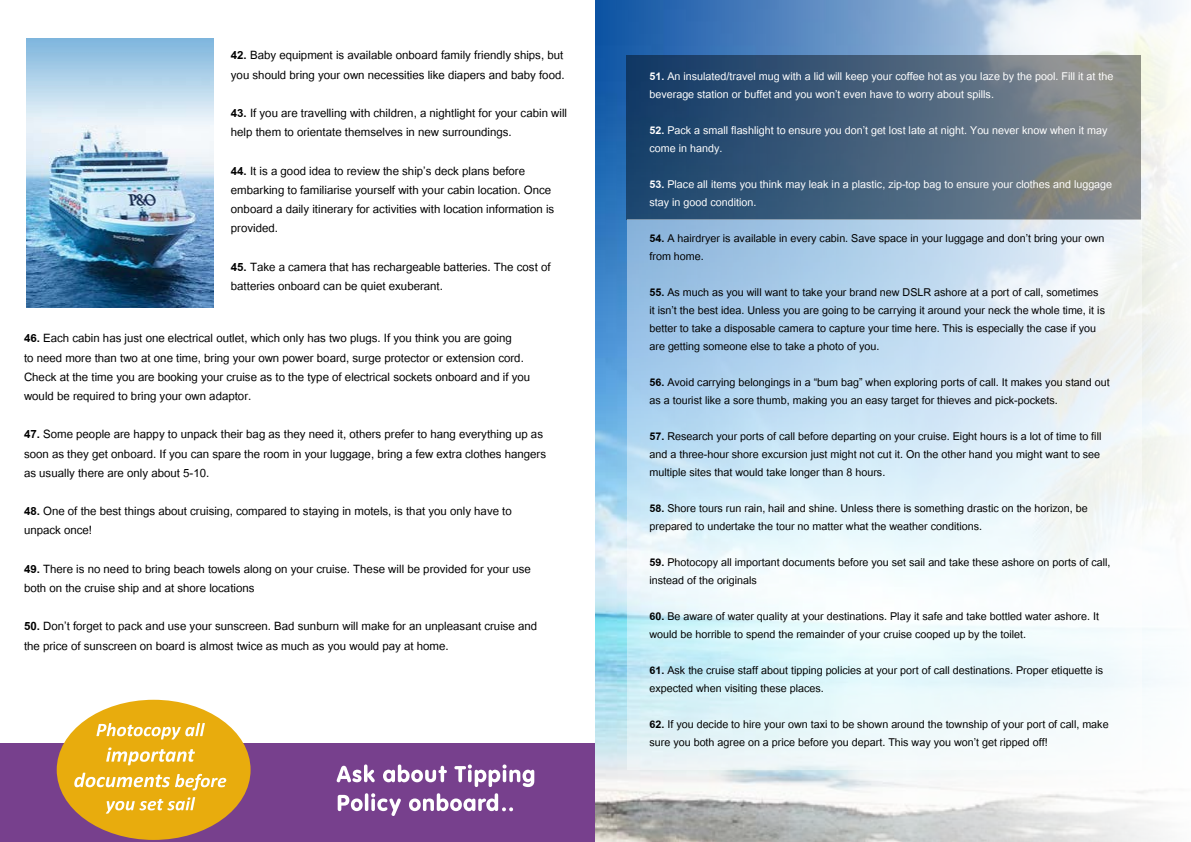
<style>
.page{position:relative;width:1191px;height:842px;background:#fff}
.page>*{position:absolute;margin:0;border:0;box-sizing:border-box;transform-origin:0 0}
.t1{font:16px/19.2px "Utsaah";color:#000}
.t2{font:15px/18px "Utsaah";color:#000}
.t3{font:15px/18px "Utsaah";color:#fff}
.s1{font-weight:700}
</style>
<div class="page">
<div style="left:0;top:743px;width:595px;height:98px;background:#77408d"></div>
<img style="left:595px;top:0;width:587px;height:842px">
<div style="left:57px;top:700px;width:193px;height:140px;background:#e8ac0d;border-radius:50%"></div>
<svg style="left:626px;top:56px;width:515px;height:164px;background:#4e657c"></svg>
<svg style="left:627px;top:220px;width:514px;height:550px"></svg>
<svg style="left:106px;top:797px;width:89px;height:17px"></svg>
<svg style="left:74px;top:773px;width:152px;height:17px"></svg>
<svg style="left:106px;top:747px;width:89px;height:18px"></svg>
<svg style="left:96px;top:723px;width:109px;height:16px"></svg>
<svg style="left:338px;top:793px;width:175px;height:23px"></svg>
<svg style="left:337px;top:764px;width:197px;height:23px"></svg>
<img style="left:26px;top:39px;width:187px;height:269px">
<p class="t1" style="left:231px;top:47px;width:335px"><span class="s1">42.</span> Baby equipment is available onboard family friendly ships, but you should bring your own necessities like diapers and baby food.</p>
<p class="t1" style="left:231px;top:105px;width:338px"><span class="s1">43.</span> If you are travelling with children, a nightlight for your cabin will help them to orientate themselves in new surroundings.</p>
<p class="t1" style="left:231px;top:162px;width:325px"><span class="s1">44.</span> It is a good idea to review the ship’s deck plans before embarking to familiarise yourself with your cabin location. Once onboard a daily itinerary for activities with location information is provided.</p>
<p class="t1" style="left:231px;top:258px;width:321px"><span class="s1">45.</span> Take a camera that has rechargeable batteries. The cost of batteries onboard can be quiet exuberant.</p>
<p class="t1" style="left:24px;top:330px;width:508px"><span class="s1">46.</span> Each cabin has just one electrical outlet, which only has two plugs. If you think you are going<br>to need more than two at one time, bring your own power board, surge protector or extension cord.<br>Check at the time you are booking your cruise as to the type of electrical sockets onboard and if you would be required to bring your own adaptor.</p>
<p class="t1" style="left:24px;top:426px;width:523px"><span class="s1">47.</span> Some people are happy to unpack their bag as they need it, others prefer to hang everything up as soon as they get onboard. If you can spare the room in your luggage, bring a few extra clothes hangers as usually there are only about 5-10.</p>
<p class="t1" style="left:24px;top:503px;width:489px"><span class="s1">48.</span> One of the best things about cruising, compared to staying in motels, is that you only have to unpack once!</p>
<p class="t1" style="left:24px;top:560px;width:508px"><span class="s1">49.</span> There is no need to bring beach towels along on your cruise. These will be provided for your use both on the cruise ship and at shore locations</p>
<p class="t1" style="left:24px;top:618px;width:515px"><span class="s1">50.</span> Don’t forget to pack and use your sunscreen. Bad sunburn will make for an unpleasant cruise and the price of sunscreen on board is almost twice as much as you would pay at home.</p>
<p class="t3" style="left:649px;top:69px;width:465px"><span class="s1">51.</span> An insulated/travel mug with a lid will keep your coffee hot as you laze by the pool. Fill it at the beverage station or buffet and you won’t even have to worry about spills.</p>
<p class="t3" style="left:649px;top:123px;width:459px"><span class="s1">52.</span> Pack a small flashlight to ensure you don’t get lost late at night. You never know when it may come in handy.</p>
<p class="t3" style="left:649px;top:177px;width:464px"><span class="s1">53.</span> Place all items you think may leak in a plastic, zip-top bag to ensure your clothes and luggage stay in good condition.</p>
<p class="t2" style="left:649px;top:231px;width:456px"><span class="s1">54.</span> A hairdryer is available in every cabin. Save space in your luggage and don’t bring your own from home.</p>
<p class="t2" style="left:649px;top:285px;width:457px"><span class="s1">55.</span> As much as you will want to take your brand new DSLR ashore at a port of call, sometimes it isn’t the best idea. Unless you are going to be carrying it around your neck the whole time, it is better to take a disposable camera to capture your time here. This is especially the case if you are getting someone else to take a photo of you.</p>
<p class="t2" style="left:649px;top:375px;width:462px"><span class="s1">56.</span> Avoid carrying belongings in a “bum bag” when exploring ports of call. It makes you stand out as a tourist like a sore thumb, making you an easy target for thieves and pick-pockets.</p>
<p class="t2" style="left:649px;top:429px;width:453px;text-align:justify"><span class="s1">57.</span> Research your ports of call before departing on your cruise. Eight hours is a lot of time to fill and a three-hour shore excursion just might not cut it. On the other hand you might want to see multiple sites that would take longer than 8 hours.</p>
<p class="t2" style="left:649px;top:501px;width:440px"><span class="s1">58.</span> Shore tours run rain, hail and shine. Unless there is something drastic on the horizon, be prepared to undertake the tour no matter what the weather conditions.</p>
<p class="t2" style="left:649px;top:555px;width:462px"><span class="s1">59.</span> Photocopy all important documents before you set sail and take these ashore on ports of call, instead of the originals</p>
<p class="t2" style="left:649px;top:609px;width:451px"><span class="s1">60.</span> Be aware of water quality at your destinations. Play it safe and take bottled water ashore. It would be horrible to spend the remainder of your cruise cooped up by the toilet.</p>
<p class="t2" style="left:649px;top:663px;width:455px"><span class="s1">61.</span> Ask the cruise staff about tipping policies at your port of call destinations. Proper etiquette is expected when visiting these places.</p>
<p class="t2" style="left:649px;top:717px;width:460px"><span class="s1">62.</span> If you decide to hire your own taxi to be shown around the township of your port of call, make sure you both agree on a price before you depart. This way you won’t get ripped off!</p>
</div>
